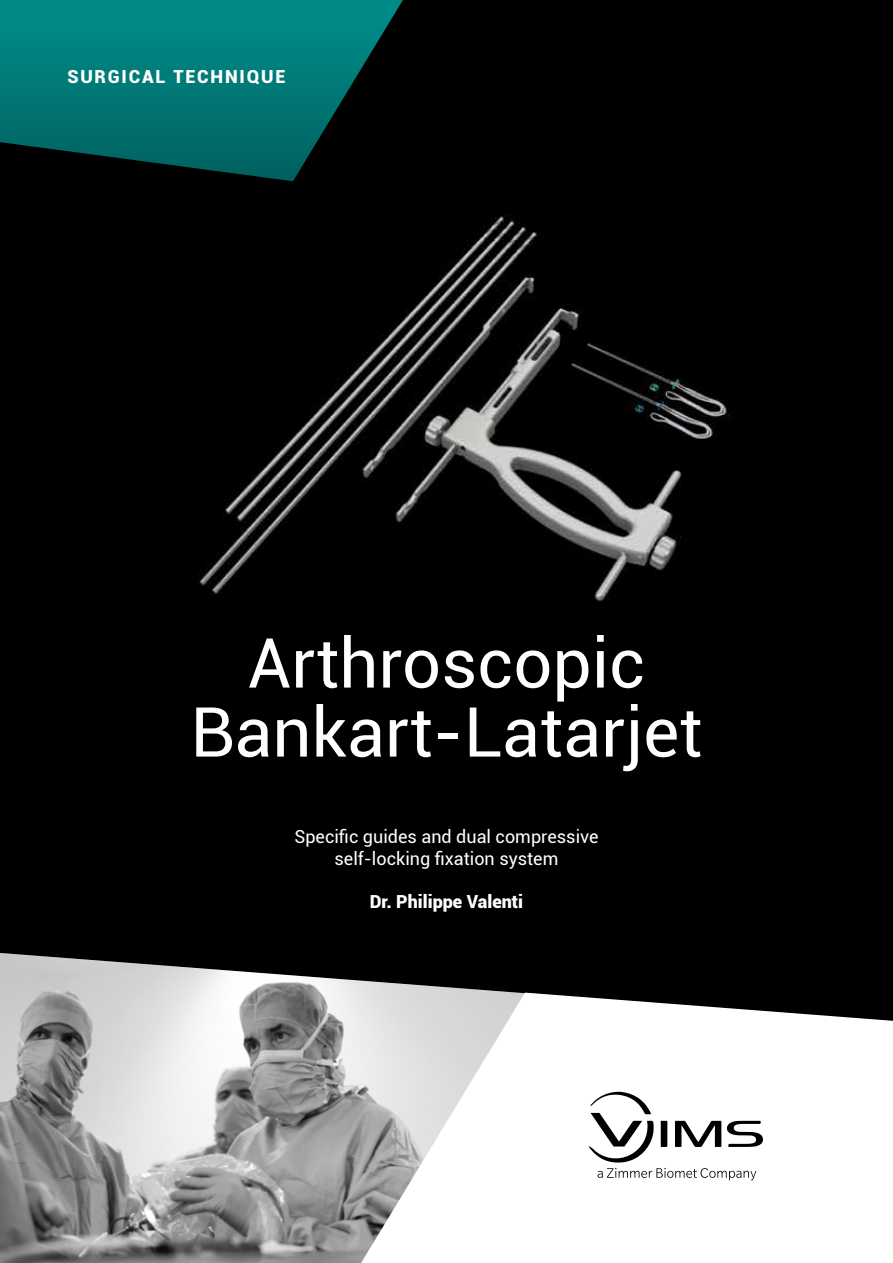
<style>
.page{position:relative;width:893px;height:1263px;background:#fff}
.page>*{position:absolute;margin:0;border:0;box-sizing:border-box;transform-origin:0 0}
.t1{font:69px/69px "Roboto";color:#fff;text-align:center}
.t2{font:18px/21.6px "Roboto";color:#fff;text-align:center}
.t3{font:900 18px "Roboto";color:#fff}
.t4{font:900 18px "Roboto";letter-spacing:.1em;color:#fff}
</style>
<div class="page">
<div style="left:0;top:0;width:893px;height:953px;background:#000"></div>
<div style="left:572px;top:953px;width:321px;height:39px;background:#000"></div>
<img style="left:0;top:953px;width:572px;height:310px">
<svg style="left:361px;top:992px;width:532px;height:271px"></svg>
<svg style="left:588px;top:1092px;width:175px;height:88px"></svg>
<svg style="left:0;top:0;width:403px;height:181px;background:#00605f"></svg>
<p class="t4" style="left:67px;top:66px;width:220px">SURGICAL TECHNIQUE</p>
<h1 class="t1" style="left:191px;top:629px;width:513px">Arthroscopic<br>Bankart-Latarjet</h1>
<p class="t2" style="left:294px;top:826px;width:306px">Specific guides and dual compressive self-locking fixation system</p>
<p class="t3" style="left:370px;top:891px;width:155px">Dr. Philippe Valenti</p>
</div>
